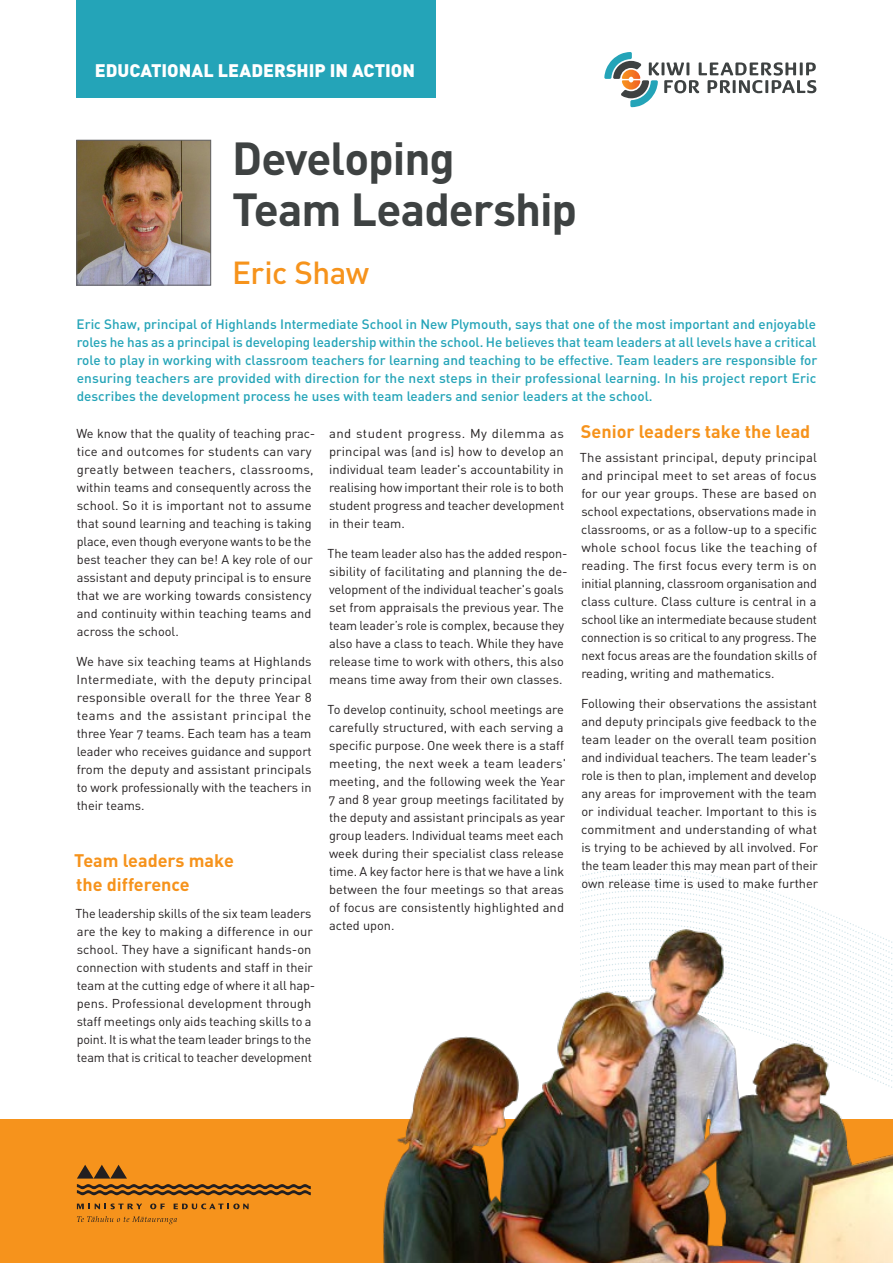
<style>
.page{position:relative;width:893px;height:1263px;background:#fff}
.page>*{position:absolute;margin:0;border:0;box-sizing:border-box;transform-origin:0 0}
.t1{font:700 45.75px/51px "DIN Pro";letter-spacing:-.025em;color:#3e4242}
.t2{font:500 31.5px "DIN Pro";letter-spacing:-.015em;color:#f6931c}
.Sub_Heading_1{font:700 18px/24px "DIN Pro";color:#f6931c}
.t3{font:900 18px "DIN Pro";color:#fff}
.Body_Text_Regular{font:500 13.5px/18px "DIN Pro";color:#24a4b8;text-align:justify}
.Body_Text_Regular-2{font:12.75px/18px "DIN Pro";color:#231f20}
</style>
<div class="page">
<svg style="left:580px;top:875px;width:227px;height:30px"></svg>
<div style="left:0;top:1120px;width:893px;height:143px;background:#f6931c"></div>
<svg style="left:77px;top:1216px;width:100px;height:8px"></svg>
<svg style="left:77px;top:1203px;width:65px;height:6px"></svg>
<svg style="left:150px;top:1203px;width:15px;height:6px"></svg>
<svg style="left:174px;top:1203px;width:75px;height:6px"></svg>
<svg style="left:77px;top:1184px;width:234px;height:11px"></svg>
<svg style="left:77px;top:1165px;width:50px;height:13px"></svg>
<img style="left:79px;top:142px;width:130px;height:141px">
<div style="left:77px;top:140px;width:134px;height:145px;border:1px solid #636366"></div>
<img style="left:369px;top:905px;width:524px;height:358px">
<div style="left:77px;top:0;width:359px;height:98px;background:#24a4b8"></div>
<svg style="left:604px;top:52px;width:212px;height:55px"></svg>
<p class="t3" style="left:95px;top:58px;width:322px">EDUCATIONAL LEADERSHIP IN ACTION</p>
<p class="t1" style="left:232px;top:131px;width:346px">Developing<br>Team Leadership</p>
<p class="t2" style="left:232px;top:252px;width:139px">Eric Shaw</p>
<p class="Body_Text_Regular" style="left:77px;top:314px;width:742px">Eric Shaw, principal of Highlands Intermediate School in New Plymouth, says that one of the most important and enjoyable roles he has as a principal is developing leadership within the school. He believes that team leaders at all levels have a critical role to play in working with classroom teachers for learning and teaching to be effective. Team leaders are responsible for ensuring teachers are provided with direction for the next steps in their professional learning. In his project report Eric describes the development process he uses with team leaders and senior leaders at the school.</p>
<p class="Body_Text_Regular-2" style="left:77px;top:424px;width:240px">We know that the quality of teaching prac&shy;tice and outcomes for students can vary greatly between teachers, classrooms, within teams and consequently across the school. So it is important not to assume that sound learning and teaching is taking place, even though everyone wants to be the best teacher they can be! A key role of our assistant and deputy principal is to ensure that we are working towards consistency and continuity within teaching teams and across the school.</p>
<p class="Body_Text_Regular-2" style="left:77px;top:652px;width:237px;text-align:justify">We have six teaching teams at Highlands Intermediate, with the deputy principal responsible overall for the three Year 8 teams and the assistant principal the three Year 7 teams. Each team has a team leader who receives guidance and support from the deputy and assistant principals to work professionally with the teachers in their teams.</p>
<p class="Sub_Heading_1" style="left:581px;top:419px;width:231px">Senior leaders take the lead</p>
<p class="Body_Text_Regular-2" style="left:580px;top:448px;width:239px;text-align:justify">The assistant principal, deputy principal and principal meet to set areas of focus for our year groups. These are based on school expectations, observations made in classrooms, or as a follow-up to a specific whole school focus like the teaching of reading. The first focus every term is on initial planning, classroom organisation and class culture. Class culture is central in a school like an intermediate because student connection is so critical to any progress. The next focus areas are the foundation skills of reading, writing and mathematics.</p>
<p class="Body_Text_Regular-2" style="left:581px;top:694px;width:238px;text-align:justify">Following their observations the assistant and deputy principals give feedback to the team leader on the overall team position and individual teachers. The team leader's role is then to plan, implement and develop any areas for improvement with the team or individual teacher. Important to this is commitment and understanding of what is trying to be achieved by all involved. For the team leader this may mean part of their own release time is used to make further</p>
<p class="Body_Text_Regular-2" style="left:329px;top:424px;width:237px;text-align:justify">and student progress. My dilemma as principal was (and is) how to develop an individual team leader's accountability in realising how important their role is to both student progress and teacher development in their team.</p>
<p class="Body_Text_Regular-2" style="left:328px;top:544px;width:242px">The team leader also has the added respon&shy;sibility of facilitating and planning the de&shy;velopment of the individual teacher's goals set from appraisals the previous year. The team leader’s role is complex, because they also have a class to teach. While they have release time to work with others, this also means time away from their own classes.</p>
<p class="Body_Text_Regular-2" style="left:328px;top:700px;width:240px">To develop continuity, school meetings are carefully structured, with each serving a specific purpose. One week there is a staff meeting, the next week a team leaders' meeting, and the following week the Year 7 and 8 year group meetings facilitated by the deputy and assistant principals as year group leaders. Individual teams meet each week during their specialist class release time. A key factor here is that we have a link between the four meetings so that areas of focus are consistently highlighted and acted upon.</p>
<p class="Sub_Heading_1" style="left:74px;top:848px;width:161px">Team leaders make the difference</p>
<p class="Body_Text_Regular-2" style="left:75px;top:904px;width:242px">The leadership skills of the six team leaders are the key to making a difference in our school. They have a significant hands-on connection with students and staff in their team at the cutting edge of where it all hap&shy;pens. Professional development through staff meetings only aids teaching skills to a point. It is what the team leader brings to the team that is critical to teacher development</p>
</div>
